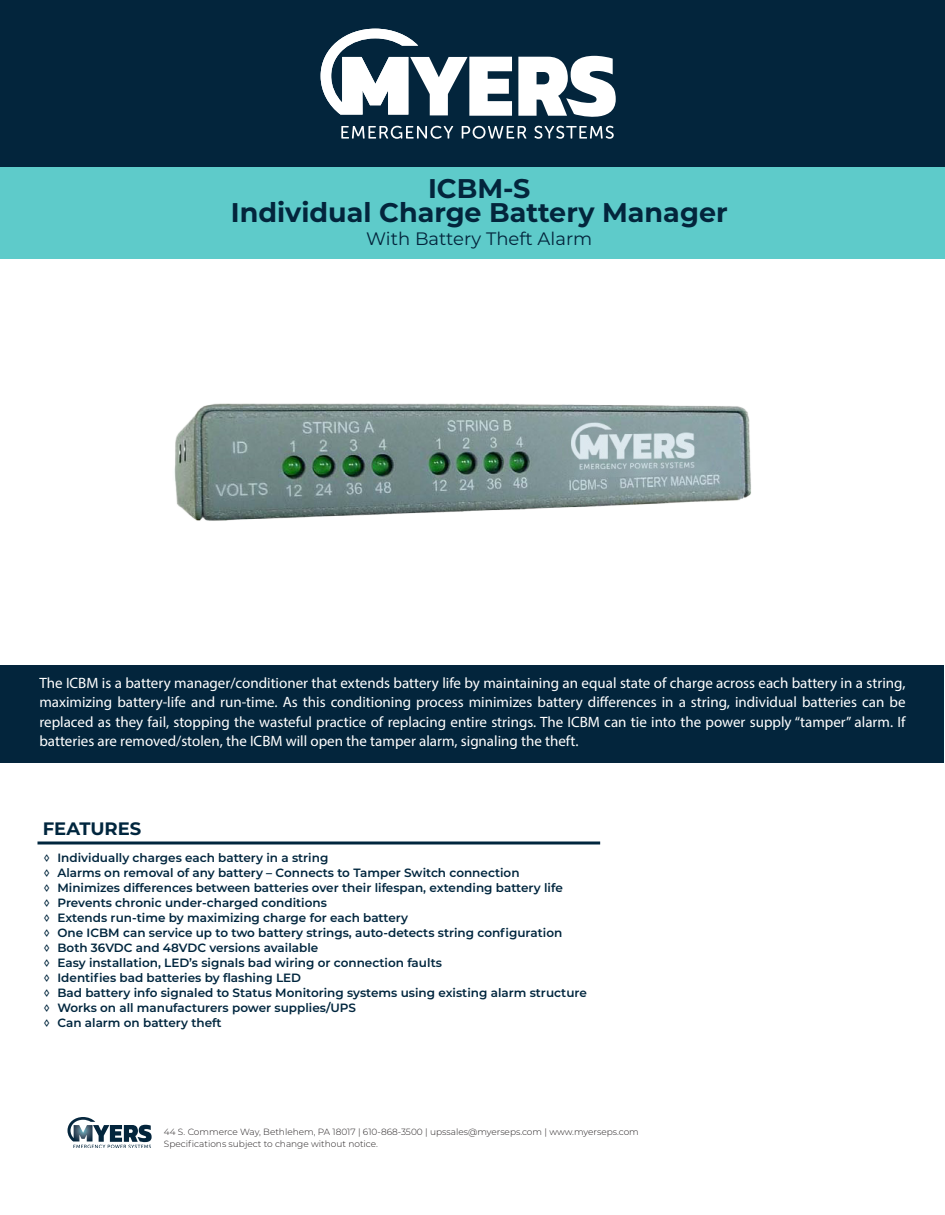
<style>
.page{position:relative;width:945px;height:1215px;background:#fff}
.page>*{position:absolute;margin:0;border:0;box-sizing:border-box;transform-origin:0 0}
.t1{font:700 27px "Montserrat";color:#03253c}
.t2{font:18px "Montserrat";color:#03253c}
.t3{font:700 18px "Montserrat";color:#00263e}
.t4{font:15px/19.5px "Myriad Pro";color:#fff;text-align:justify}
.t5{font:600 12px "Montserrat";color:#00263e}
.t6{font:300 9px "Montserrat";color:#231f20}
</style>
<div class="page">
<div style="left:0;top:156px;width:945px;height:102px;background:#5ecbca"></div>
<svg style="left:68px;top:1117px;width:84px;height:31px"></svg>
<div style="left:0;top:0;width:945px;height:167px;background:#03253c"></div>
<svg style="left:321px;top:29px;width:295px;height:110px"></svg>
<hr style="left:38px;top:842px;width:562px;height:3px;background:#00263e">
<div style="left:1px;top:665px;width:943px;height:98px;background:#03253c"></div>
<img style="left:174px;top:403px;width:577px;height:118px">
<p class="t1" style="left:428px;top:169px;width:104px">ICBM-S</p>
<p class="t1" style="left:231px;top:193px;width:498px">Individual Charge Battery Manager</p>
<p class="t2" style="left:366px;top:226px;width:227px">With Battery Theft Alarm</p>
<p class="t4" style="left:39px;top:673px;width:868px">The ICBM is a battery manager/conditioner that extends battery life by maintaining an equal state of charge across each battery in a string, maximizing battery-life and run-time. As this conditioning process minimizes battery differences in a string, individual batteries can be replaced as they fail, stopping the wasteful practice of replacing entire strings. The ICBM can tie into the power supply “tamper” alarm. If batteries are removed/stolen, the ICBM will open the tamper alarm, signaling the theft.</p>
<p class="t3" style="left:43px;top:816px;width:100px">FEATURES</p>
<p class="t5" style="left:44px;top:849px;width:286px">◊ Individually charges each battery in a string</p>
<p class="t5" style="left:44px;top:864px;width:477px">◊ Alarms on removal of any battery – Connects to Tamper Switch connection</p>
<p class="t5" style="left:44px;top:879px;width:520px">◊ Minimizes differences between batteries over their lifespan, extending battery life</p>
<p class="t5" style="left:44px;top:894px;width:284px">◊ Prevents chronic under-charged conditions</p>
<p class="t5" style="left:44px;top:909px;width:366px">◊ Extends run-time by maximizing charge for each battery</p>
<p class="t5" style="left:44px;top:924px;width:520px">◊ One ICBM can service up to two battery strings, auto-detects string configuration</p>
<p class="t5" style="left:44px;top:939px;width:276px">◊ Both 36VDC and 48VDC versions available</p>
<p class="t5" style="left:44px;top:954px;width:400px">◊ Easy installation, LED’s signals bad wiring or connection faults</p>
<p class="t5" style="left:44px;top:969px;width:259px">◊ Identifies bad batteries by flashing LED</p>
<p class="t5" style="left:44px;top:984px;width:544px">◊ Bad battery info signaled to Status Monitoring systems using existing alarm structure</p>
<p class="t5" style="left:44px;top:999px;width:314px">◊ Works on all manufacturers power supplies/UPS</p>
<p class="t5" style="left:44px;top:1014px;width:179px">◊ Can alarm on battery theft</p>
<p class="t6" style="left:164px;top:1125px;width:476px">44 S. Commerce Way, Bethlehem, PA 18017 | 610-868-3500 | upssales@myerseps.com | www.myerseps.com</p>
<p class="t6" style="left:164px;top:1137px;width:216px">Specifications subject to change without notice.</p>
</div>
